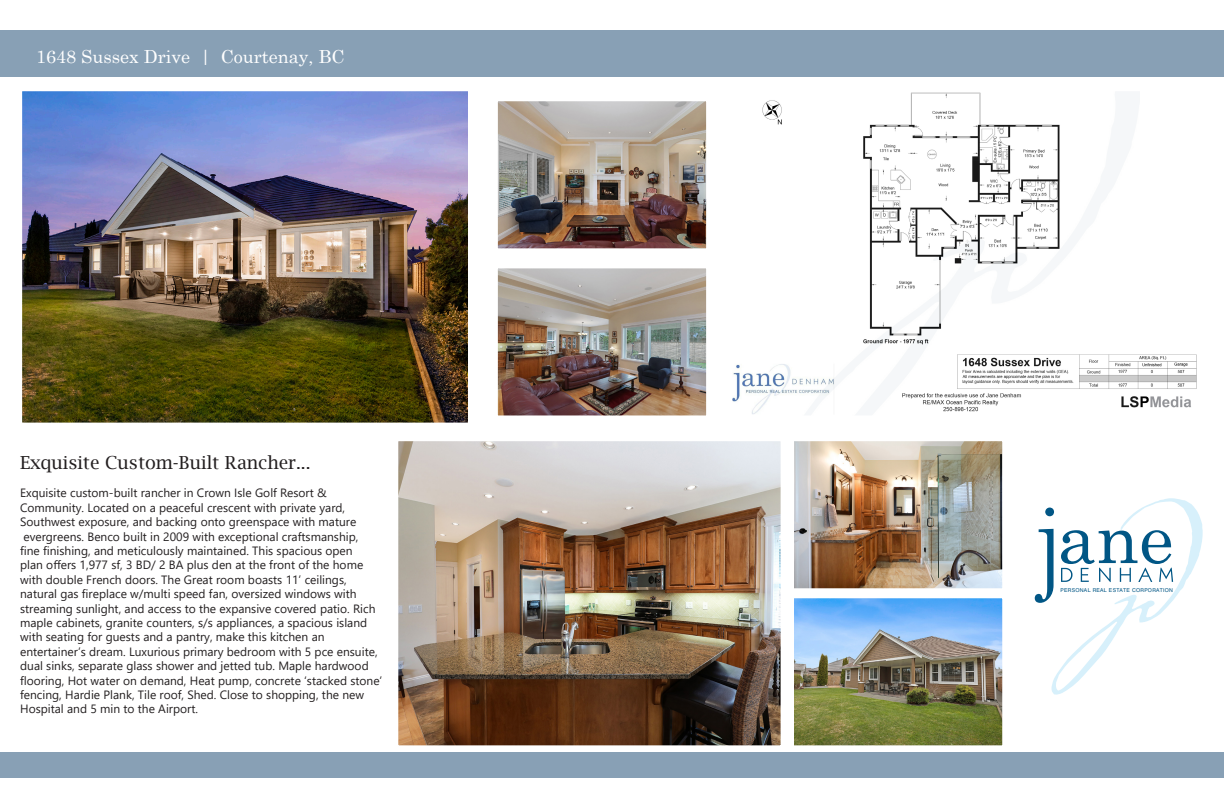
<style>
.page{position:relative;width:1224px;height:792px;background:#fff}
.page>*{position:absolute;margin:0;border:0;box-sizing:border-box;transform-origin:0 0}
.t1{font:18px "Lucida Bright";color:#231f20}
.t2{font:18px "Century Schoolbook";color:#fff}
.t3{font:12px/14.4px "Segoe UI";color:#231f20}
.t4{font:5.3px "Swiss 721 BT";letter-spacing:.055em;color:#015685}
</style>
<div class="page">
<div style="left:0;top:30px;width:1224px;height:46px;background:#88a0b5"></div>
<img style="left:399px;top:442px;width:381px;height:302px">
<div style="left:396px;top:439px;width:387px;height:308px;border:2px solid #fff"></div>
<img style="left:23px;top:92px;width:444px;height:330px">
<div style="left:20px;top:89px;width:450px;height:336px;border:2px solid #fff"></div>
<img style="left:499px;top:102px;width:206px;height:145px">
<div style="left:496px;top:99px;width:212px;height:151px;border:2px solid #fff"></div>
<img style="left:499px;top:269px;width:206px;height:145px">
<div style="left:496px;top:266px;width:212px;height:151px;border:2px solid #fff"></div>
<div style="left:0;top:752px;width:1224px;height:26px;background:#88a0b5"></div>
<img style="left:795px;top:442px;width:206px;height:145px">
<div style="left:792px;top:439px;width:212px;height:151px;border:2px solid #fff"></div>
<img style="left:795px;top:599px;width:206px;height:145px">
<div style="left:792px;top:596px;width:212px;height:151px;border:2px solid #fff"></div>
<img style="left:732px;top:100px;width:465px;height:314px">
<img style="left:785px;top:92px;width:355px;height:322px">
<svg style="left:1035px;top:498px;width:168px;height:197px"></svg>
<p class="t2" style="left:36px;top:42px;width:310px">1648 Sussex Drive | Courtenay, BC</p>
<p class="t1" style="left:20px;top:452px;width:292px">Exquisite Custom-Built Rancher...</p>
<p class="t3" style="left:20px;top:485px;width:308px">Exquisite custom-built rancher in Crown Isle Golf Resort &amp;</p>
<p class="t3" style="left:20px;top:499px;width:327px">Community. Located on a peaceful crescent with private yard,</p>
<p class="t3" style="left:20px;top:514px;width:338px">Southwest exposure, and backing onto greenspace with mature</p>
<p class="t3" style="left:23px;top:528px;width:336px">evergreens. Benco built in 2009 with exceptional craftsmanship,</p>
<p class="t3" style="left:20px;top:543px;width:334px">fine finishing, and meticulously maintained. This spacious open</p>
<p class="t3" style="left:20px;top:557px;width:345px">plan offers 1,977 sf, 3 BD/ 2 BA plus den at the front of the home with double French doors. The Great room boasts 11’ ceilings,</p>
<p class="t3" style="left:20px;top:586px;width:357px">natural gas fireplace w/multi speed fan, oversized windows with streaming sunlight, and access to the expansive covered patio. Rich maple cabinets, granite counters, s/s appliances, a spacious island with seating for guests and a pantry, make this kitchen an</p>
<p class="t3" style="left:20px;top:643px;width:364px">entertainer’s dream. Luxurious primary bedroom with 5 pce ensuite, dual sinks, separate glass shower and jetted tub. Maple hardwood flooring, Hot water on demand, Heat pump, concrete ‘stacked stone’ fencing, Hardie Plank, Tile roof, Shed. Close to shopping, the new Hospital and 5 min to the Airport.</p>
<p class="t4" style="left:1061px;top:587px;width:114px">PERSONAL REAL ESTATE CORPORATION</p>
</div>
